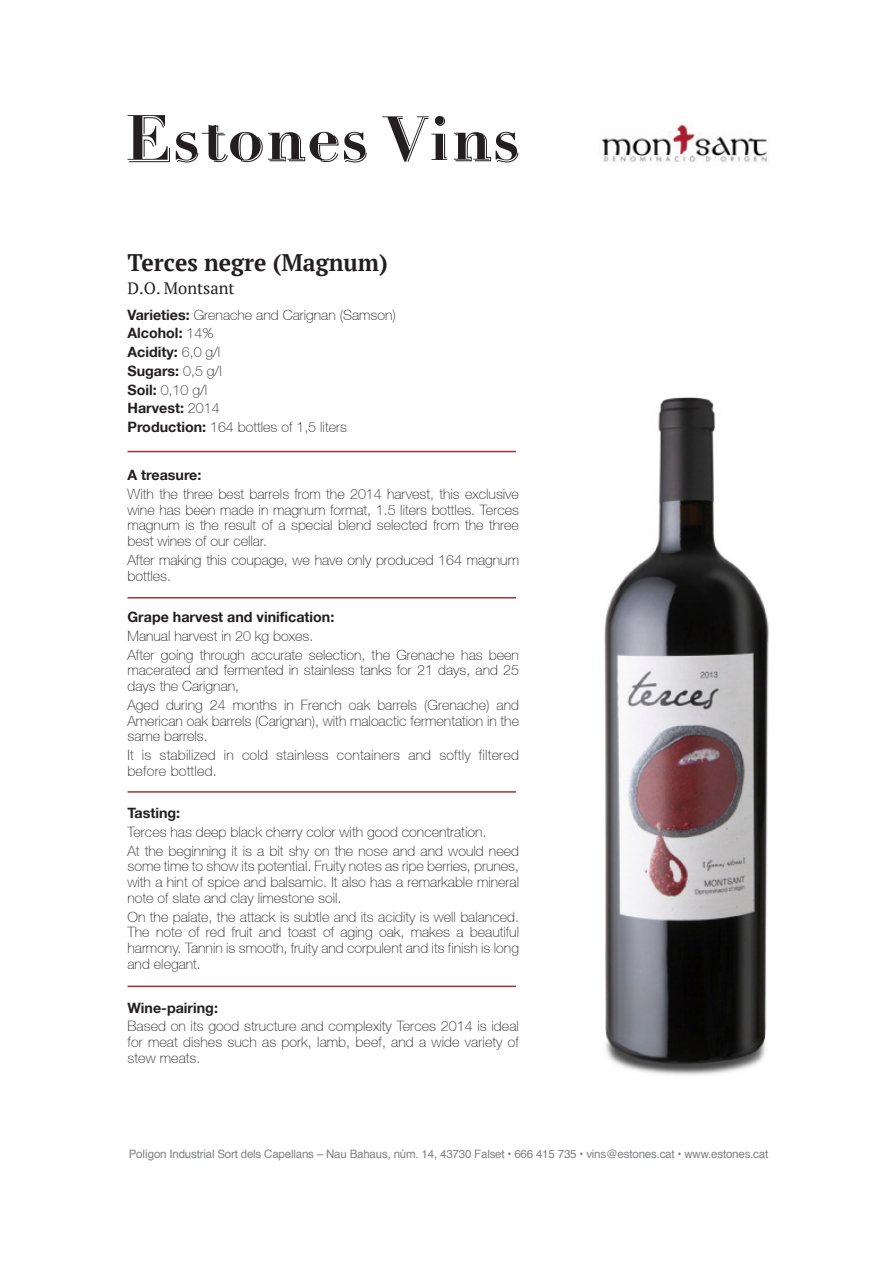
<style>
.page{position:relative;width:893px;height:1263px;background:#fff}
.page>*{position:absolute;margin:0;border:0;box-sizing:border-box;transform-origin:0 0}
.t1{font:700 24px "PT Serif";color:#231f20;scale:.96 1}
.t2{font:16.5px "PT Serif";color:#231f20}
.t3{font:100 14.25px/15.8px "Helvetica 35";color:#231f20}
.t4{font:700 14.25px/18.8px "Helvetica 75";color:#231f20}
.t5{font:11.55px "Helvetica";letter-spacing:-.015em;color:#808285}
.s1{font-family:"Helvetica 75";font-weight:700}
.s2{font-family:"Helvetica 35";font-weight:100}
</style>
<div class="page">
<img style="left:601px;top:122px;width:167px;height:40px">
<hr style="left:128px;top:451px;width:388px;height:1px;background:#a73037">
<hr style="left:128px;top:597px;width:388px;height:1px;background:#a73037">
<hr style="left:128px;top:791px;width:388px;height:2px;background:#a73037">
<hr style="left:128px;top:985px;width:388px;height:2px;background:#a73037">
<svg style="left:454px;top:132px;width:64px;height:30px"></svg>
<svg style="left:128px;top:115px;width:42px;height:47px"></svg>
<svg style="left:344px;top:132px;width:23px;height:30px"></svg>
<svg style="left:176px;top:125px;width:162px;height:37px"></svg>
<svg style="left:382px;top:116px;width:65px;height:46px"></svg>
<img style="left:604px;top:397px;width:165px;height:678px">
<h1 class="t1" style="left:128px;top:246px;width:273px">Terces negre (Magnum)</h1>
<p class="t2" style="left:128px;top:277px;width:109px">D.O. Montsant</p>
<p class="t3" style="left:128px;top:307px;width:270px"><span class="s1">Varieties:</span> Grenache and Carignan (Samson)</p>
<p class="t4" style="left:128px;top:324px;width:96px">Alcohol: <span class="s2">14%<br></span>Acidity: <span class="s2">6,0 g/l<br></span>Sugars: <span class="s2">0,5 g/l</span></p>
<p class="t3" style="left:128px;top:382px;width:81px"><span class="s1">Soil:</span> 0,10 g/l</p>
<p class="t4" style="left:128px;top:399px;width:94px">Harvest: <span class="s2">2014</span></p>
<p class="t3" style="left:128px;top:419px;width:221px"><span class="s1">Production:</span> 164 bottles of 1,5 liters</p>
<p class="t4" style="left:128px;top:465px;width:75px">A treasure:</p>
<p class="t3" style="left:128px;top:486px;width:393px;text-align:justify">With the three best barrels from the 2014 harvest, this exclusive wine has been made in magnum format, 1.5 liters bottles. Terces magnum is the result of a special blend selected from the three best wines of our cellar.</p>
<p class="t3" style="left:128px;top:552px;width:393px">After making this coupage, we have only produced 164 magnum bottles.</p>
<p class="t4" style="left:128px;top:607px;width:208px">Grape harvest and vinification:</p>
<p class="t3" style="left:128px;top:626px;width:393px;line-height:18.8px">Manual harvest in 20 kg boxes.<br>After going through accurate selection, the Grenache has been</p>
<p class="t3" style="left:128px;top:662px;width:393px">macerated and fermented in stainless tanks for 21 days, and 25 days the Carignan,</p>
<p class="t3" style="left:128px;top:697px;width:393px;text-align:justify">Aged during 24 months in French oak barrels (Grenache) and American oak barrels (Carignan), with maloactic fermentation in the same barrels.</p>
<p class="t3" style="left:128px;top:747px;width:393px">It is stabilized in cold stainless containers and softly filtered before bottled.</p>
<p class="t4" style="left:128px;top:803px;width:54px">Tasting:</p>
<p class="t3" style="left:128px;top:822px;width:393px;line-height:18.8px">Terces has deep black cherry color with good concentration.<br>At the beginning it is a bit shy on the nose and and would need</p>
<p class="t3" style="left:128px;top:858px;width:393px;text-align:justify">some time to show its potential. Fruity notes as ripe berries, prunes, with a hint of spice and balsamic. It also has a remarkable mineral note of slate and clay limestone soil.</p>
<p class="t3" style="left:128px;top:909px;width:393px;text-align:justify">On the palate, the attack is subtle and its acidity is well balanced.<br>The note of red fruit and toast of aging oak, makes a beautiful harmony. Tannin is smooth, fruity and corpulent and its finish is long and elegant.</p>
<p class="t4" style="left:128px;top:998px;width:92px">Wine-pairing:</p>
<p class="t3" style="left:128px;top:1018px;width:393px;text-align:justify">Based on its good structure and complexity Terces 2014 is ideal for meat dishes such as pork, lamb, beef, and a wide variety of stew meats.</p>
<p class="t5" style="left:129px;top:1145px;width:641px">Polígon Industrial Sort dels Capellans – Nau Bahaus, núm. 14, 43730 Falset • 666 415 735 • vins@estones.cat • www.estones.cat</p>
</div>
